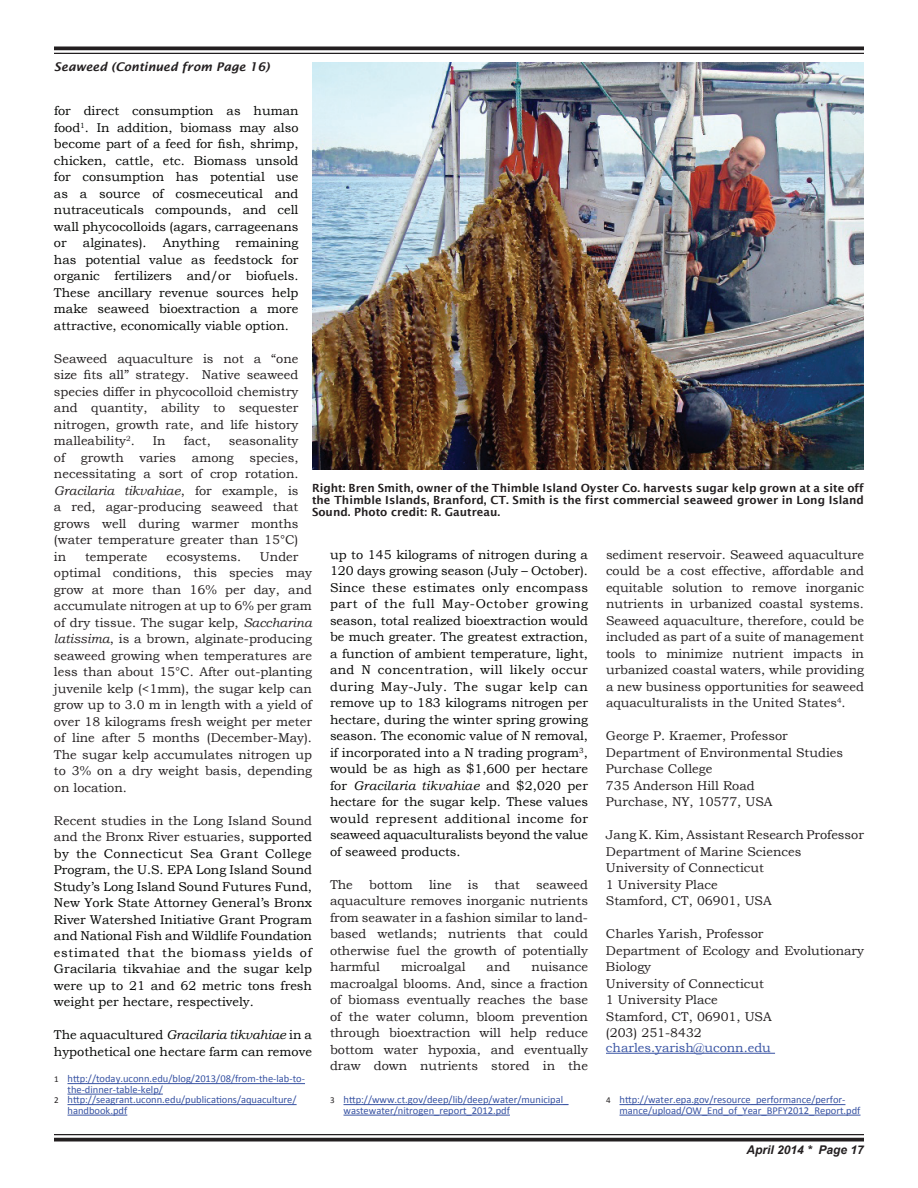
<style>
.page{position:relative;width:918px;height:1188px;background:#fff}
.page>*{position:absolute;margin:0;border:0;box-sizing:border-box;transform-origin:0 0}
.t1{font:12.75px/16.5px "Bookman Old Style";color:#231f20;text-align:justify}
.t2{font:12.75px/16.5px "Bookman Old Style";color:#040503;text-align:justify}
.t3{font:12.75px "Bookman Old Style";color:#3853a3}
.t4{font:italic 600 12px "Lucida Sans";color:#231f20}
.t5{font:italic 700 12px "Arial";color:#231f20}
.t6{font:600 11.25px/12px "Lucida Sans";color:#231f20;text-align:justify}
.t7{font:10.5px/10.5px "Calibri";color:#3853a3}
.s1{font-style:italic}
.s2{color:#231f20}
.s3{font-size:9px;color:#231f20}
</style>
<div class="page">
<svg style="left:54px;top:46px;width:810px;height:4px;background:#3e3a3b"></svg>
<hr style="left:54px;top:53px;width:810px;height:1px;background:#231f20">
<hr style="left:54px;top:1134px;width:810px;height:1px;background:#231f20">
<svg style="left:54px;top:1138px;width:810px;height:4px;background:#3e3a3b"></svg>
<hr style="left:68px;top:1083px;width:237px;height:1px;background:#3853a3">
<hr style="left:68px;top:1094px;width:95px;height:1px;background:#3853a3">
<hr style="left:68px;top:1104px;width:229px;height:1px;background:#3853a3">
<hr style="left:68px;top:1115px;width:59px;height:1px;background:#3853a3">
<hr style="left:344px;top:1104px;width:224px;height:1px;background:#3853a3">
<hr style="left:344px;top:1115px;width:166px;height:1px;background:#3853a3">
<hr style="left:606px;top:1053px;width:169px;height:1px;background:#3853a3">
<hr style="left:620px;top:1104px;width:225px;height:1px;background:#3853a3">
<hr style="left:620px;top:1115px;width:241px;height:1px;background:#3853a3">
<img style="left:312px;top:62px;width:552px;height:408px">
<p class="t4" style="left:54px;top:60px;width:217px">Seaweed (Continued from Page 16)</p>
<p class="t2" style="left:54px;top:103px;width:246px">for direct consumption as human food<sup>1</sup>. In addition, biomass may also become part of a feed for fish, shrimp, chicken, cattle, etc. Biomass unsold for consumption has potential use as a source of cosmeceutical and nutraceuticals compounds, and cell wall phycocolloids (agars, carrageenans or</p>
<p class="t2" style="left:83px;top:235px;width:65px">alginates).</p>
<p class="t2" style="left:163px;top:235px;width:58px">Anything</p>
<p class="t2" style="left:54px;top:235px;width:246px;text-indent:182px">remaining has potential value as feedstock for organic fertilizers and/or biofuels.<br>These ancillary revenue sources help make seaweed bioextraction a more attractive, economically viable option.</p>
<p class="t1" style="left:54px;top:350px;width:246px">Seaweed aquaculture is not a “one size fits all” strategy. Native seaweed species differ in phycocolloid chemistry and quantity, ability to sequester nitrogen, growth rate, and life history malleability<sup>2</sup>.</p>
<p class="t1" style="left:54px;top:433px;width:246px;text-indent:175px">seasonality of growth varies among species, necessitating a sort of crop rotation.<br><span class="s1">Gracilaria tikvahiae</span>, for example, is a red, agar-producing seaweed that grows well during warmer months (water temperature greater than 15°C) in</p>
<p class="t1" style="left:153px;top:433px;width:14px">In</p>
<p class="t1" style="left:184px;top:433px;width:29px">fact,</p>
<p class="t6" style="left:312px;top:482px;width:554px">Right: Bren Smith, owner of the Thimble Island Oyster Co. harvests sugar kelp grown at a site off the Thimble Islands, Branford, CT. Smith is the first commercial seaweed grower in Long Island Sound. Photo credit: R. Gautreau.</p>
<p class="t2" style="left:330px;top:546px;width:260px">up to 145 kilograms of nitrogen during a 120 days growing season (July – October).<br>Since these estimates only encompass part of the full May-October growing season, total realized bioextraction would be much greater. The greatest extraction, a function of ambient temperature, light, and N concentration, will likely occur during May-July. The sugar kelp can remove up to 183 kilograms nitrogen per hectare, during the winter spring growing season. The economic value of N removal, if incorporated into a N trading program<sup>3</sup>, would be as high as $1,600 per hectare for <span class="s1">Gracilaria tikvahiae</span> and $2,020 per hectare for the sugar kelp. These values would represent additional income for seaweed aquaculturalists beyond the value of seaweed products.</p>
<p class="t1" style="left:330px;top:876px;width:24px">The</p>
<p class="t1" style="left:369px;top:876px;width:45px">bottom</p>
<p class="t1" style="left:429px;top:876px;width:24px">line</p>
<p class="t1" style="left:468px;top:876px;width:12px">is</p>
<p class="t1" style="left:495px;top:876px;width:27px">that</p>
<p class="t1" style="left:606px;top:546px;width:260px">sediment reservoir. Seaweed aquaculture could be a cost effective, affordable and equitable solution to remove inorganic nutrients in urbanized coastal systems.<br>Seaweed aquaculture, therefore, could be included as part of a suite of management tools to minimize nutrient impacts in urbanized coastal waters, while providing a new business opportunities for seaweed aquaculturalists in the United States<sup>4</sup>.</p>
<p class="t1" style="left:606px;top:728px;width:239px;text-align:left">George P. Kraemer, Professor<br>Department of Environmental Studies<br>Purchase College<br>735 Anderson Hill Road<br>Purchase, NY, 10577, USA</p>
<p class="t1" style="left:606px;top:827px;width:259px;text-align:left">Jang K. Kim, Assistant Research Professor<br>Department of Marine Sciences<br>University of Connecticut<br>1 University Place<br>Stamford, CT, 06901, USA</p>
<p class="t1" style="left:606px;top:926px;width:260px;text-align:left">Charles Yarish, Professor<br>Department of Ecology and Evolutionary<br>Biology<br>University of Connecticut<br>1 University Place<br>Stamford, CT, 06901, USA<br>(203) 251-8432</p>
<p class="t3" style="left:606px;top:1039px;width:166px">charles.yarish@uconn.edu</p>
<p class="t1" style="left:54px;top:548px;width:260px;text-align:left;text-indent:206px">Under optimal conditions, this species may grow at more than 16% per day, and accumulate nitrogen at up to 6% per gram of dry tissue. The sugar kelp, <span class="s1">Saccharina latissima</span>, is a brown, alginate-producing seaweed growing when temperatures are less than about 15°C. After out-planting juvenile kelp (&lt;1mm), the sugar kelp can grow up to 3.0 m in length with a yield of over 18 kilograms fresh weight per meter of line after 5 months (December-May).<br>The sugar kelp accumulates nitrogen up to 3% on a dry weight basis, depending on location.</p>
<p class="t2" style="left:54px;top:812px;width:260px"><span class="s2">Recent studies in the Long Island Sound and the Bronx River estuaries,</span> supported by the Connecticut Sea Grant College Program, the U.S. EPA Long Island Sound Study’s Long Island Sound Futures Fund, New York State Attorney General’s Bronx River Watershed Initiative Grant Program and National Fish and Wildlife Foundation estimated that the biomass yields of Gracilaria tikvahiae and the sugar kelp were up to 21 and 62 metric tons fresh weight per hectare, respectively.</p>
<p class="t2" style="left:54px;top:1027px;width:259px">The aquacultured <span class="s1">Gracilaria tikvahiae</span> in a hypothetical one hectare farm can remove</p>
<p class="t7" style="left:54px;top:1073px;width:252px"><span class="s3">1</span> http://today.uconn.edu/blog/2013/08/from-the-lab-to-</p>
<p class="t7" style="left:68px;top:1084px;width:97px">the-dinner-table-kelp/</p>
<p class="t7" style="left:54px;top:1094px;width:244px"><span class="s3">2</span> http://seagrant.uconn.edu/publications/aquaculture/</p>
<p class="t7" style="left:68px;top:1105px;width:61px">handbook.pdf</p>
<p class="t1" style="left:85px;top:548px;width:64px">temperate</p>
<p class="t1" style="left:166px;top:548px;width:76px">ecosystems.</p>
<p class="t1" style="left:330px;top:876px;width:260px;text-indent:206px">seaweed aquaculture removes inorganic nutrients from seawater in a fashion similar to land&shy;based wetlands; nutrients that could otherwise fuel the growth of potentially harmful</p>
<p class="t1" style="left:401px;top:959px;width:66px">microalgal</p>
<p class="t1" style="left:487px;top:959px;width:25px">and</p>
<p class="t1" style="left:330px;top:959px;width:260px;text-indent:201px">nuisance macroalgal blooms. And, since a fraction of biomass eventually reaches the base of the water column, bloom prevention through bioextraction will help reduce bottom water hypoxia, and eventually draw down nutrients stored in the</p>
<p class="t7" style="left:344px;top:1094px;width:226px;text-indent:-14px"><span class="s3">3</span> http://www.ct.gov/deep/lib/deep/water/municipal_ wastewater/nitrogen_report_2012.pdf</p>
<p class="t7" style="left:620px;top:1094px;width:242px;text-indent:-14px"><span class="s3">4</span> http://water.epa.gov/resource_performance/perfor&shy;mance/upload/OW_End_of_Year_BPFY2012_Report.pdf</p>
<p class="t5" style="left:747px;top:1142px;width:119px">April 2014 * Page 17</p>
</div>
